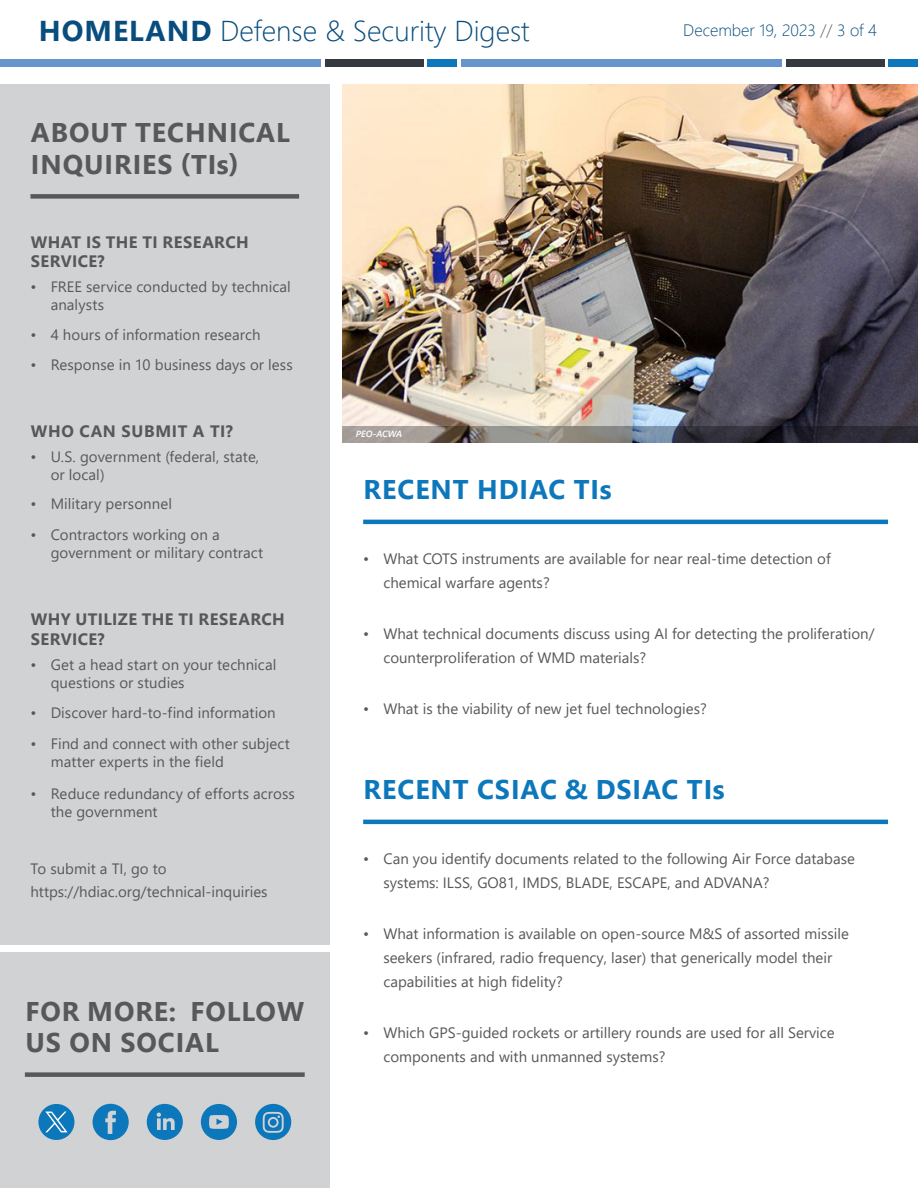
<style>
.page{position:relative;width:918px;height:1188px;background:#fff}
.page>*{position:absolute;margin:0;border:0;box-sizing:border-box;transform-origin:0 0}
.t1{font:300 28.65px "Segoe UI";color:#084d7d}
.Heading_1_-_Blue{font:700 27px "Segoe UI";letter-spacing:.035em;color:#0d77bc}
.Heading_1_-_Blue-2{font:700 27px/31.5px "Segoe UI";letter-spacing:.035em;color:#57585a}
.Heading_1_-_Gray{font:700 27px/31.5px "Segoe UI";letter-spacing:.035em;color:#57585a}
.t2{font:700 16.5px/19.8px "Segoe UI";letter-spacing:.025em;color:#57585a}
.t3{font:300 16.5px "Segoe UI";color:#084d7d}
.Paragraph_Style_2{font:15px/24px "Segoe UI";color:#57585a}
.Image_Source{font:italic 600 9px "Segoe UI";color:#fff}
.s1{font-weight:700}
.s2{color:#57585a}
</style>
<div class="page">
<div style="left:0;top:59px;width:321px;height:7px;background:#6794cc"></div>
<div style="left:325px;top:59px;width:99px;height:7px;background:#343a40"></div>
<div style="left:428px;top:59px;width:29px;height:7px;background:#0d77bc"></div>
<div style="left:461px;top:59px;width:320px;height:7px;background:#6794cc"></div>
<div style="left:786px;top:59px;width:99px;height:7px;background:#343a40"></div>
<div style="left:888px;top:59px;width:30px;height:7px;background:#0d77bc"></div>
<div style="left:0;top:953px;width:330px;height:235px;background:#d1d2d4"></div>
<div style="left:0;top:85px;width:330px;height:860px;background:#d1d2d4"></div>
<hr style="left:363px;top:520px;width:525px;height:4px;background:#0d77bc">
<hr style="left:363px;top:820px;width:525px;height:4px;background:#0d77bc">
<img style="left:342px;top:85px;width:576px;height:341px">
<svg style="left:342px;top:426px;width:576px;height:16px;background:#626164"></svg>
<div style="left:25px;top:1072px;width:280px;height:5px;background:#57585a"></div>
<div style="left:30px;top:194px;width:269px;height:5px;background:#57585a"></div>
<svg style="left:93px;top:1104px;width:36px;height:36px"></svg>
<svg style="left:147px;top:1104px;width:36px;height:36px"></svg>
<svg style="left:201px;top:1104px;width:36px;height:36px"></svg>
<svg style="left:255px;top:1104px;width:36px;height:36px"></svg>
<div style="left:38px;top:1104px;width:36px;height:36px;background:#0d77bc;border-radius:50%"></div>
<svg style="left:45px;top:1112px;width:23px;height:20px"></svg>
<h1 class="t1" style="left:39px;top:4px;width:492px"><span class="s1">HOMELAND</span> Defense &amp; Security Digest</h1>
<p class="t3" style="left:683px;top:15px;width:195px">December 19, 2023 <span class="s2">//</span> 3 of 4</p>
<p class="Heading_1_-_Blue-2" style="left:31px;top:115px;width:261px">ABOUT TECHNICAL<br>INQUIRIES (TIs)</p>
<p class="t2" style="left:31px;top:231px;width:220px">WHAT IS THE TI RESEARCH<br>SERVICE?</p>
<p class="Paragraph_Style_2" style="left:51px;top:277px;width:242px;line-height:18px;text-indent:-20px">• FREE service conducted by technical analysts</p>
<p class="Paragraph_Style_2" style="left:30px;top:322px;width:232px">• 4 hours of information research</p>
<p class="Paragraph_Style_2" style="left:30px;top:352px;width:264px">• Response in 10 business days or less</p>
<p class="t2" style="left:31px;top:420px;width:204px">WHO CAN SUBMIT A TI?</p>
<p class="Paragraph_Style_2" style="left:51px;top:446px;width:210px;line-height:18px;text-indent:-20px">• U.S. government (federal, state, or local)</p>
<p class="Paragraph_Style_2" style="left:30px;top:490px;width:143px">• Military personnel</p>
<p class="Paragraph_Style_2" style="left:51px;top:524px;width:214px;line-height:18px;text-indent:-20px">• Contractors working on a government or military contract</p>
<p class="t2" style="left:31px;top:608px;width:256px">WHY UTILIZE THE TI RESEARCH<br>SERVICE?</p>
<p class="Paragraph_Style_2" style="left:51px;top:654px;width:227px;line-height:18px;text-indent:-20px">• Get a head start on your technical questions or studies</p>
<p class="Paragraph_Style_2" style="left:30px;top:699px;width:247px">• Discover hard-to-find information</p>
<p class="Paragraph_Style_2" style="left:51px;top:733px;width:241px;line-height:18px;text-indent:-20px">• Find and connect with other subject matter experts in the field</p>
<p class="Paragraph_Style_2" style="left:51px;top:783px;width:246px;line-height:18px;text-indent:-20px">• Reduce redundancy of efforts across the government</p>
<p class="Paragraph_Style_2" style="left:30px;top:855px;width:138px">To submit a TI, go to</p>
<p class="Paragraph_Style_2" style="left:30px;top:878px;width:239px">https://hdiac.org/technical-inquiries</p>
<p class="Heading_1_-_Gray" style="left:25px;top:993px;width:280px">FOR MORE: FOLLOW<br>US ON SOCIAL</p>
<p class="Image_Source" style="left:356px;top:426px;width:48px">PEO-ACWA</p>
<p class="Heading_1_-_Blue" style="left:364px;top:464px;width:249px">RECENT HDIAC TIs</p>
<p class="Paragraph_Style_2" style="left:383px;top:545px;width:449px;text-indent:-20px">• What COTS instruments are available for near real-time detection of chemical warfare agents?</p>
<p class="Paragraph_Style_2" style="left:383px;top:620px;width:493px;text-indent:-20px">• What technical documents discuss using AI for detecting the proliferation/ counterproliferation of WMD materials?</p>
<p class="Paragraph_Style_2" style="left:363px;top:695px;width:345px">• What is the viability of new jet fuel technologies?</p>
<p class="Heading_1_-_Blue" style="left:364px;top:764px;width:362px">RECENT CSIAC &amp; DSIAC TIs</p>
<p class="Paragraph_Style_2" style="left:383px;top:845px;width:473px;text-indent:-20px">• Can you identify documents related to the following Air Force database systems: ILSS, GO81, IMDS, BLADE, ESCAPE, and ADVANA?</p>
<p class="Paragraph_Style_2" style="left:383px;top:920px;width:467px;text-indent:-20px">• What information is available on open-source M&amp;S of assorted missile seekers (infrared, radio frequency, laser) that generically model their capabilities at high fidelity?</p>
<p class="Paragraph_Style_2" style="left:383px;top:1019px;width:453px;text-indent:-20px">• Which GPS-guided rockets or artillery rounds are used for all Service components and with unmanned systems?</p>
</div>
